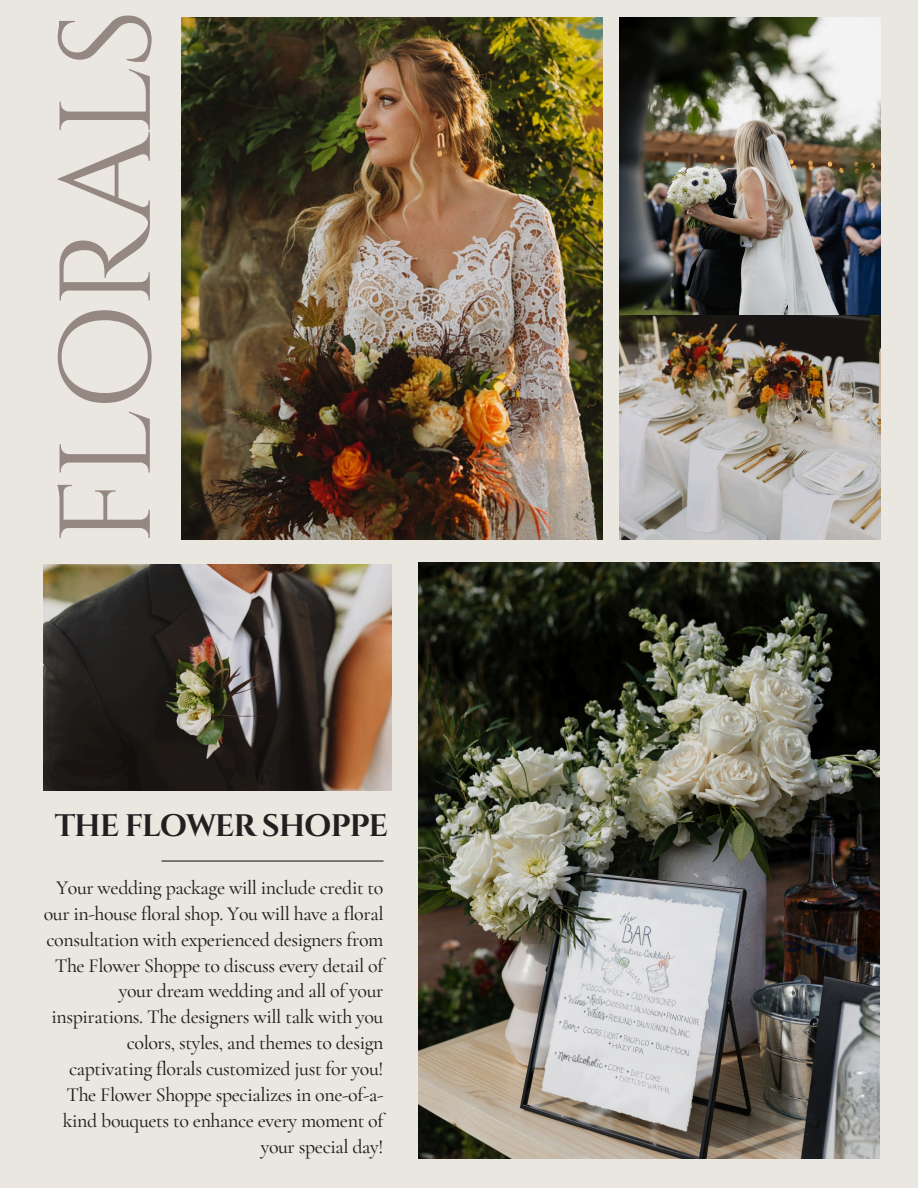
<style>
.page{position:relative;width:918px;height:1188px;background:#eae7e0}
.page>*{position:absolute;margin:0;border:0;box-sizing:border-box;transform-origin:0 0}
.t1{font:129px "Cinzel";letter-spacing:-.035em;color:#958781}
.t2{font:700 31.05px "Cinzel";letter-spacing:-.04em;color:#231f20}
.t3{font:500 19.95px/25.8px "Cormorant Garamond";letter-spacing:-.02em;color:#231f20;text-align:right}
</style>
<div class="page">
<hr style="left:162px;top:860px;width:222px;height:2px;background:#231f20">
<img style="left:43px;top:564px;width:349px;height:227px">
<img style="left:619px;top:315px;width:261px;height:224px">
<img style="left:181px;top:18px;width:422px;height:522px">
<img style="left:418px;top:562px;width:462px;height:597px">
<img style="left:619px;top:18px;width:261px;height:297px">
<h1 class="t1" style="left:25px;top:546px;width:539px;rotate:-90deg">FLORALS</h1>
<p class="t2" style="left:55px;top:805px;width:335px">THE FLOWER SHOPPE</p>
<p class="t3" style="left:44px;top:875px;width:341px">Your wedding package will include credit to our in-house floral shop. You will have a floral consultation with experienced designers from The Flower Shoppe to discuss every detail of your dream wedding and all of your inspirations. The designers will talk with you colors, styles, and themes to design captivating florals customized just for you!<br>The Flower Shoppe specializes in one-of-a&shy;kind bouquets to enhance every moment of your special day!</p>
</div>
